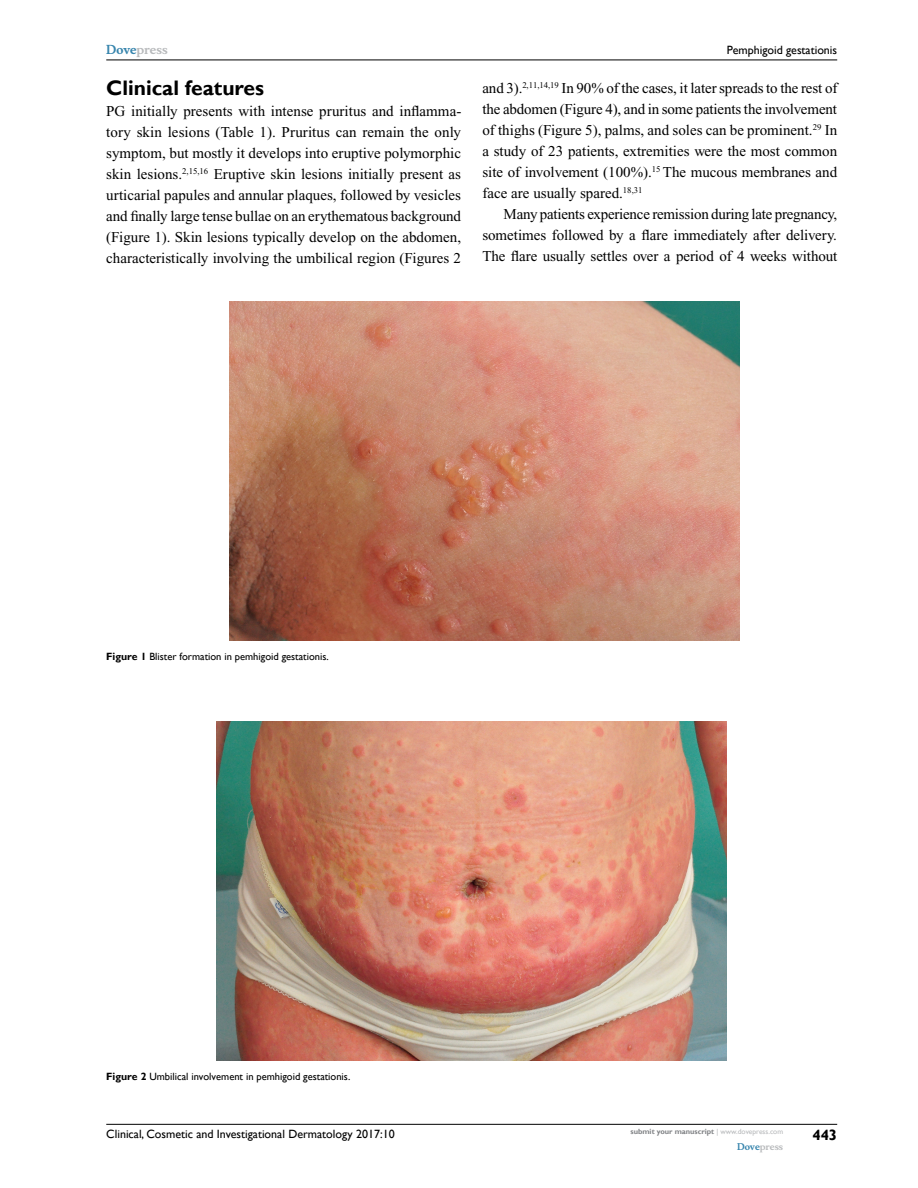
<style>
.page{position:relative;width:918px;height:1188px;background:#fff}
.page>*{position:absolute;margin:0;border:0;box-sizing:border-box;transform-origin:0 0}
.t1{font:700 21px "Gill Sans";color:#000}
.t2{font:15px/21px "Times New Roman";color:#000;text-align:justify}
.t3{font:700 15px "Gill Sans";color:#000}
.t4{font:12px "Gill Sans";color:#000}
.t5{font:700 12px "Musee";color:#b8babc}
.t6{font:10.5px "Gill Sans";color:#000}
.t7{font:700 9px "Musee";color:#b8babc}
.t8{font:700 7.5px "Gill Sans";color:#808285}
.s1{color:#3785ad}
.s2{font-weight:700}
.s3{font-weight:400;color:#b8babc}
</style>
<div class="page">
<hr style="left:106px;top:1124px;width:731px;height:1px;background:#000">
<hr style="left:106px;top:60px;width:731px;height:1px;background:#000">
<img style="left:229px;top:302px;width:511px;height:338px">
<img style="left:217px;top:722px;width:510px;height:338px">
<p class="t5" style="left:106px;top:43px;width:63px"><span class="s1">Dove</span>press</p>
<h1 class="t1" style="left:106px;top:76px;width:159px">Clinical features</h1>
<p class="t2" style="left:106px;top:101px;width:357px">PG initially presents with intense pruritus and inflamma&shy;tory skin lesions (Table 1). Pruritus can remain the only symptom, but mostly it develops into eruptive polymorphic skin lesions.<sup>2,15,16</sup> Eruptive skin lesions initially present as urticarial papules and annular plaques, followed by vesicles and finally large tense bullae on an erythematous background (Figure 1). Skin lesions typically develop on the abdomen, characteristically involving the umbilical region (Figures 2</p>
<p class="t4" style="left:727px;top:43px;width:112px">Pemphigoid gestationis</p>
<p class="t2" style="left:482px;top:77px;width:357px">and 3).<sup>2,11,14,19</sup> In 90% of the cases, it later spreads to the rest of the abdomen (Figure 4), and in some patients the involvement of thighs (Figure 5), palms, and soles can be prominent.<sup>29</sup> In a study of 23 patients, extremities were the most common site of involvement (100%).<sup>15</sup> The mucous membranes and face are usually spared.<sup>18,31</sup></p>
<p class="t2" style="left:482px;top:203px;width:357px;text-indent:21px">Many patients experience remission during late pregnancy, sometimes followed by a flare immediately after delivery.<br>The flare usually settles over a period of 4 weeks without</p>
<p class="t6" style="left:106px;top:650px;width:224px"><span class="s2">Figure 1</span> Blister formation in pemhigoid gestationis.</p>
<p class="t6" style="left:106px;top:1070px;width:246px"><span class="s2">Figure 2</span> Umbilical involvement in pemhigoid gestationis.</p>
<p class="t4" style="left:106px;top:1127px;width:290px">Clinical, Cosmetic and Investigational Dermatology 2017:10</p>
<p class="t8" style="left:631px;top:1127px;width:154px">submit your manuscript <span class="s3">| www.dovepress.com</span></p>
<p class="t7" style="left:737px;top:1141px;width:48px"><span class="s1">Dove</span>press</p>
<p class="t3" style="left:812px;top:1126px;width:26px">443</p>
</div>
